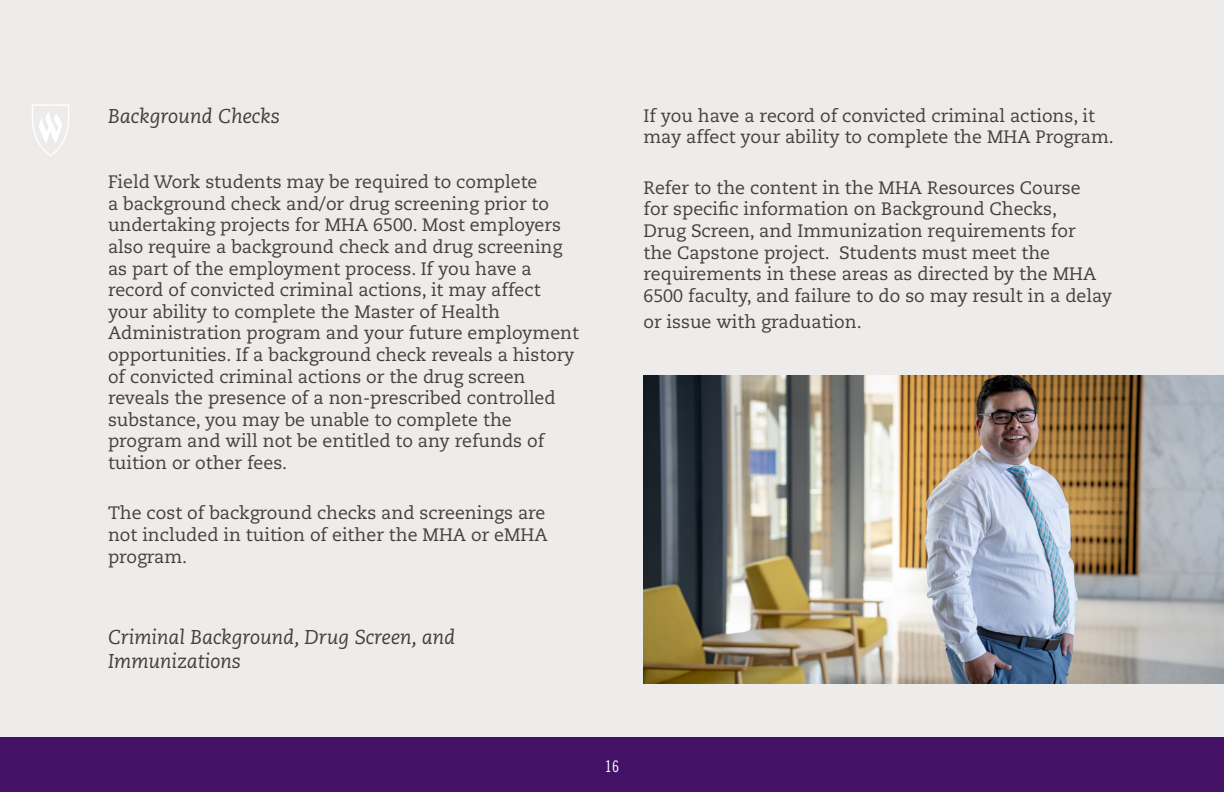
<style>
.page{position:relative;width:1224px;height:792px;background:#edeceb}
.page>*{position:absolute;margin:0;border:0;box-sizing:border-box;transform-origin:0 0}
.Paragraph_Style_1{font:italic 20px/24px "Caecilia LT Std";color:#443f3c}
.Paragraph_Style_1-2{font:18px/21.6px "Caecilia LT Std";color:#443f3c}
.t1{font:16px "Trade Gothic LT Std Cn 18";color:#fff}
</style>
<div class="page">
<svg style="left:32px;top:104px;width:37px;height:52px"></svg>
<div style="left:0;top:737px;width:1224px;height:55px;background:#431266"></div>
<img style="left:644px;top:376px;width:580px;height:308px">
<p class="Paragraph_Style_1" style="left:108px;top:105px;width:174px">Background Checks</p>
<p class="Paragraph_Style_1-2" style="left:108px;top:171px;width:473px">Field Work students may be required to complete<br>a background check and/or drug screening prior to undertaking projects for MHA 6500. Most employers also require a background check and drug screening as part of the employment process. If you have a record of convicted criminal actions, it may affect your ability to complete the Master of Health Administration program and your future employment opportunities. If a background check reveals a history of convicted criminal actions or the drug screen reveals the presence of a non-prescribed controlled substance, you may be unable to complete the program and will not be entitled to any refunds of tuition or other fees.</p>
<p class="Paragraph_Style_1-2" style="left:108px;top:503px;width:441px;text-align:justify">The cost of background checks and screenings are not included in tuition of either the MHA or eMHA program.</p>
<p class="Paragraph_Style_1" style="left:108px;top:626px;width:349px">Criminal Background, Drug Screen, and<br>Immunizations</p>
<p class="Paragraph_Style_1-2" style="left:644px;top:105px;width:472px">If you have a record of convicted criminal actions, it may affect your ability to complete the MHA Program.</p>
<p class="Paragraph_Style_1-2" style="left:644px;top:177px;width:470px">Refer to the content in the MHA Resources Course<br>for specific information on Background Checks,<br>Drug Screen, and Immunization requirements for<br>the Capstone project. Students must meet the requirements in these areas as directed by the MHA 6500 faculty, and failure to do so may result in a delay</p>
<p class="Paragraph_Style_1-2" style="left:644px;top:312px;width:220px">or issue with graduation.</p>
<p class="t1" style="left:605px;top:757px;width:16px">16</p>
</div>
